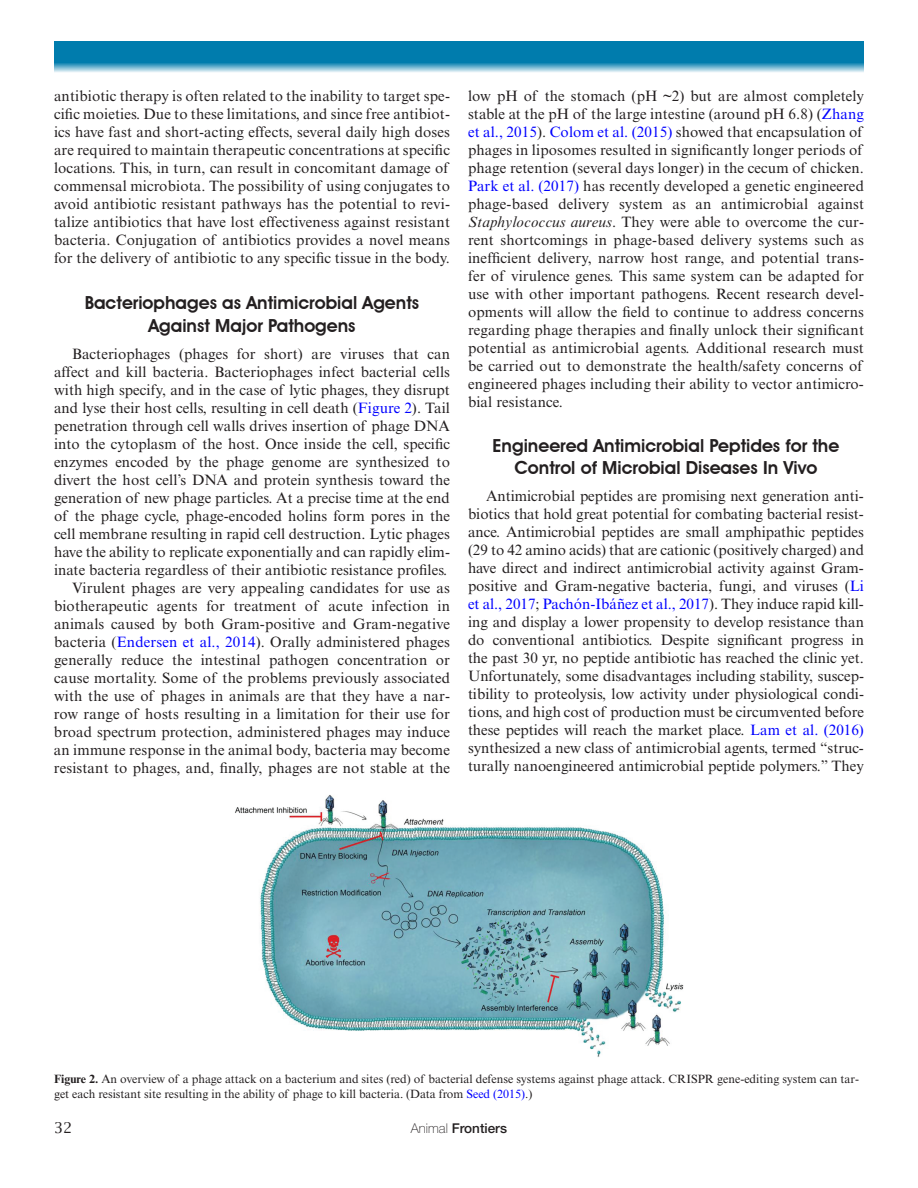
<style>
.page{position:relative;width:918px;height:1188px;background:#fff}
.page>*{position:absolute;margin:0;border:0;box-sizing:border-box;transform-origin:0 0}
.t1{font:600 18px/22.5px "Avant Garde IT Cby BT";color:#231f20;text-align:center}
.t2{font:15px/18px "Times New Roman MT Std";letter-spacing:.005em;color:#231f20;text-align:justify}
.t3{font:15px "Lucida Bright";color:#231f20}
.t4{font:500 13.5px "Helvetica Neue LT Std";color:#231f20}
.t5{font:12px/15px "Times New Roman MT Std";color:#231f20}
.s1{color:#00f}
.s2{font-style:italic}
.s3{font-weight:700}
.s4{font-weight:100}
</style>
<div class="page">
<svg style="left:54px;top:41px;width:810px;height:31px;background:#238eb8"></svg>
<img style="left:235px;top:795px;width:449px;height:262px">
<p class="t2" style="left:54px;top:87px;width:398px">antibiotic therapy is often related to the inability to target spe&shy;cific moieties. Due to these limitations, and since free antibiot&shy;ics have fast and short-acting effects, several daily high doses are required to maintain therapeutic concentrations at specific locations. This, in turn, can result in concomitant damage of commensal microbiota. The possibility of using conjugates to avoid antibiotic resistant pathways has the potential to revi&shy;talize antibiotics that have lost effectiveness against resistant bacteria. Conjugation of antibiotics provides a novel means for the delivery of antibiotic to any specific tissue in the body.</p>
<p class="t1" style="left:85px;top:292px;width:336px">Bacteriophages as Antimicrobial Agents<br>Against Major Pathogens</p>
<p class="t2" style="left:54px;top:345px;width:398px;text-align:right">Bacteriophages (phages for short) are viruses that can affect and kill bacteria. Bacteriophages infect bacterial cells with high specify, and in the case of lytic phages, they disrupt and lyse their host cells, resulting in cell death (<span class="s1">Figure 2</span>). Tail penetration through cell walls drives insertion of phage DNA into the cytoplasm of the host. Once inside the cell, specific enzymes encoded by the phage genome are synthesized to divert the host cell’s DNA and protein synthesis toward the generation of new phage particles. At a precise time at the end of the phage cycle, phage-encoded holins form pores in the cell membrane resulting in rapid cell destruction. Lytic phages have the ability to replicate exponentially and can rapidly elim&shy;inate bacteria regardless of their antibiotic resistance profiles.<br>Virulent phages are very appealing candidates for use as biotherapeutic agents for treatment of acute infection in animals caused by both Gram-positive and Gram-negative bacteria (<span class="s1">Endersen et al., 2014</span>). Orally administered phages generally reduce the intestinal pathogen concentration or cause mortality. Some of the problems previously associated with the use of phages in animals are that they have a nar&shy;row range of hosts resulting in a limitation for their use for broad spectrum protection, administered phages may induce an immune response in the animal body, bacteria may become resistant to phages, and, finally, phages are not stable at the</p>
<p class="t2" style="left:468px;top:87px;width:398px">low pH of the stomach (pH ~2) but are almost completely stable at the pH of the large intestine (around pH 6.8) (<span class="s1">Zhang et al., 2015</span>). <span class="s1">Colom et al. (2015)</span> showed that encapsulation of phages in liposomes resulted in significantly longer periods of phage retention (several days longer) in the cecum of chicken.<br><span class="s1">Park et al. (2017)</span> has recently developed a genetic engineered phage-based delivery system as an antimicrobial against <span class="s2">Staphylococcus aureus</span>. They were able to overcome the cur&shy;rent shortcomings in phage-based delivery systems such as inefficient delivery, narrow host range, and potential trans&shy;fer of virulence genes. This same system can be adapted for use with other important pathogens. Recent research devel&shy;opments will allow the field to continue to address concerns regarding phage therapies and finally unlock their significant potential as antimicrobial agents. Additional research must be carried out to demonstrate the health/safety concerns of engineered phages including their ability to vector antimicro&shy;bial resistance.</p>
<p class="t1" style="left:493px;top:434px;width:348px">Engineered Antimicrobial Peptides for the<br>Control of Microbial Diseases In Vivo</p>
<p class="t2" style="left:468px;top:487px;width:398px;text-indent:18px">Antimicrobial peptides are promising next generation anti&shy;biotics that hold great potential for combating bacterial resist&shy;ance. Antimicrobial peptides are small amphipathic peptides (29 to 42 amino acids) that are cationic (positively charged) and have direct and indirect antimicrobial activity against Gram&shy;positive and Gram-negative bacteria, fungi, and viruses (<span class="s1">Li et al., 2017</span>; <span class="s1">Pachón-Ibáñez et al., 2017</span>). They induce rapid kill&shy;ing and display a lower propensity to develop resistance than do conventional antibiotics. Despite significant progress in the past 30 yr, no peptide antibiotic has reached the clinic yet.<br>Unfortunately, some disadvantages including stability, suscep&shy;tibility to proteolysis, low activity under physiological condi&shy;tions, and high cost of production must be circumvented before these peptides will reach the market place. <span class="s1">Lam et al. (2016) </span>synthesized a new class of antimicrobial agents, termed “struc&shy;turally nanoengineered antimicrobial peptide polymers.” They</p>
<p class="t5" style="left:54px;top:1071px;width:807px"><span class="s3">Figure 2.</span> An overview of a phage attack on a bacterium and sites (red) of bacterial defense systems against phage attack. CRISPR gene-editing system can tar&shy;get each resistant site resulting in the ability of phage to kill bacteria. (Data from <span class="s1">Seed (2015)</span>.)</p>
<p class="t3" style="left:54px;top:1119px;width:20px">32</p>
<p class="t4" style="left:411px;top:1120px;width:98px"><span class="s4">Animal</span> Frontiers</p>
</div>
